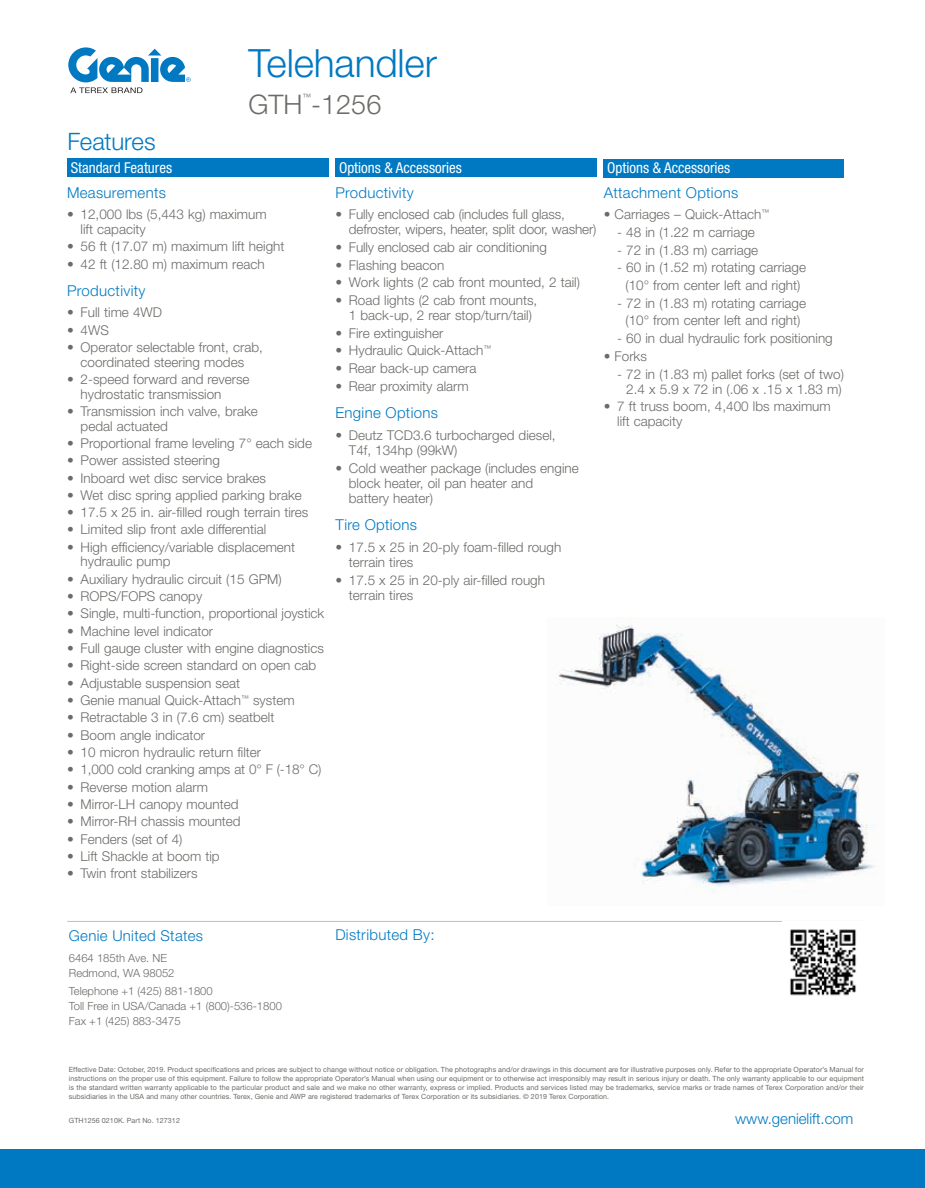
<style>
.page{position:relative;width:925px;height:1188px;background:#fff}
.page>*{position:absolute;margin:0;border:0;box-sizing:border-box;transform-origin:0 0}
.t1{font:300 39px "Helvetica Neue LT Std";letter-spacing:-.005em;color:#0079c2}
.t2{font:300 27px "Helvetica Neue LT Std";color:#6b6b68}
.t3{font:300 24px "Helvetica Neue LT Std";letter-spacing:-.01em;color:#0079c2}
.t4{font:300 15px "Helvetica Neue LT Std";letter-spacing:.02em;color:#0079c2}
.t5{font:condensed 15px "Helvetica Neue LT Std";color:#fff}
.t6{font:300 15px "Helvetica Neue LT Std";color:#0079c2}
.t7{font:300 13.5px/15px "Helvetica Neue LT Std";color:#6b6b68}
.t8{font:300 11.25px/15px "Helvetica Neue LT Std";color:#6b6b68}
.t9{font:300 8.7px "Helvetica Neue LT Std";color:#6b6b68}
.t10{font:7.2px/9px "Helvetica Neue LT Std";letter-spacing:.01em;color:#6b6b68;text-align:justify}
</style>
<div class="page">
<div style="left:0;top:1149px;width:925px;height:39px;background:#0079c2"></div>
<svg style="left:68px;top:47px;width:123px;height:46px"></svg>
<hr style="left:67px;top:921px;width:797px;height:1px;background:#c0bfbf">
<img style="left:556px;top:624px;width:319px;height:269px">
<div style="left:604px;top:159px;width:240px;height:18px;background:#0079c2"></div>
<div style="left:335px;top:158px;width:262px;height:19px;background:#0079c2"></div>
<div style="left:67px;top:158px;width:262px;height:19px;background:#0079c2"></div>
<img style="left:790px;top:929px;width:66px;height:67px">
<h1 class="t1" style="left:249px;top:39px;width:190px">Telehandler</h1>
<h3 class="t3" style="left:67px;top:127px;width:90px">Features</h3>
<p class="t9" style="left:303px;top:92px;width:10px">™</p>
<h2 class="t2" style="left:249px;top:88px;width:134px">GTH -1256</h2>
<p class="t5" style="left:71px;top:159px;width:103px">Standard Features</p>
<p class="t5" style="left:339px;top:159px;width:124px">Options &amp; Accessories</p>
<p class="t5" style="left:607px;top:159px;width:124px">Options &amp; Accessories</p>
<p class="t4" style="left:67px;top:183px;width:100px">Measurements</p>
<p class="t7" style="left:81px;top:207px;width:188px;line-height:14.5px;text-indent:-14px">• 12,000 lbs (5,443 kg) maximum lift capacity</p>
<p class="t7" style="left:67px;top:238px;width:219px">• 56 ft (17.07 m) maximum lift height</p>
<p class="t7" style="left:67px;top:256px;width:199px">• 42 ft (12.80 m) maximum reach</p>
<p class="t4" style="left:67px;top:282px;width:80px">Productivity</p>
<p class="t7" style="left:67px;top:305px;width:96px">• Full time 4WD</p>
<p class="t7" style="left:67px;top:322px;width:43px">• 4WS</p>
<p class="t7" style="left:67px;top:340px;width:197px;line-height:14.5px;text-align:center">• Operator selectable front, crab, coordinated steering modes</p>
<p class="t7" style="left:81px;top:372px;width:170px;line-height:14.5px;text-indent:-14px">• 2-speed forward and reverse hydrostatic transmission</p>
<p class="t7" style="left:81px;top:404px;width:179px;line-height:14.5px;text-indent:-14px">• Transmission inch valve, brake pedal actuated</p>
<p class="t7" style="left:67px;top:435px;width:246px">• Proportional frame leveling 7° each side</p>
<p class="t7" style="left:67px;top:453px;width:154px">• Power assisted steering</p>
<p class="t7" style="left:67px;top:470px;width:200px">• Inboard wet disc service brakes</p>
<p class="t7" style="left:67px;top:487px;width:236px">• Wet disc spring applied parking brake</p>
<p class="t7" style="left:67px;top:505px;width:243px">• 17.5 x 25 in. air-filled rough terrain tires</p>
<p class="t7" style="left:67px;top:522px;width:201px">• Limited slip front axle differential</p>
<p class="t7" style="left:81px;top:539px;width:216px;line-height:14.5px;text-indent:-14px">• High efficiency/variable displacement hydraulic pump</p>
<p class="t7" style="left:67px;top:571px;width:216px">• Auxiliary hydraulic circuit (15 GPM)</p>
<p class="t7" style="left:67px;top:588px;width:137px">• ROPS/FOPS canopy</p>
<p class="t7" style="left:67px;top:606px;width:258px">• Single, multi-function, proportional joystick</p>
<p class="t7" style="left:67px;top:623px;width:148px">• Machine level indicator</p>
<p class="t7" style="left:67px;top:640px;width:258px">• Full gauge cluster with engine diagnostics</p>
<p class="t7" style="left:67px;top:658px;width:251px">• Right-side screen standard on open cab</p>
<p class="t7" style="left:67px;top:675px;width:175px">• Adjustable suspension seat</p>
<p class="t7" style="left:67px;top:692px;width:229px">• Genie manual Quick-Attach<sup>™</sup> system</p>
<p class="t7" style="left:67px;top:710px;width:209px">• Retractable 3 in (7.6 cm) seatbelt</p>
<p class="t7" style="left:67px;top:727px;width:140px">• Boom angle indicator</p>
<p class="t7" style="left:67px;top:744px;width:196px">• 10 micron hydraulic return filter</p>
<p class="t7" style="left:67px;top:762px;width:256px">• 1,000 cold cranking amps at 0° F (-18° C)</p>
<p class="t7" style="left:67px;top:779px;width:142px">• Reverse motion alarm</p>
<p class="t7" style="left:67px;top:796px;width:173px">• Mirror-LH canopy mounted</p>
<p class="t7" style="left:67px;top:814px;width:175px">• Mirror-RH chassis mounted</p>
<p class="t7" style="left:67px;top:831px;width:117px">• Fenders (set of 4)</p>
<p class="t7" style="left:67px;top:848px;width:154px">• Lift Shackle at boom tip</p>
<p class="t7" style="left:67px;top:866px;width:132px">• Twin front stabilizers</p>
<p class="t4" style="left:604px;top:183px;width:136px">Attachment Options</p>
<p class="t7" style="left:604px;top:207px;width:167px">• Carriages – Quick-Attach<sup>™</sup></p>
<p class="t7" style="left:617px;top:224px;width:139px">- 48 in (1.22 m carriage</p>
<p class="t7" style="left:617px;top:242px;width:142px">- 72 in (1.83 m) carriage</p>
<p class="t7" style="left:617px;top:258px;width:190px;line-height:17.7px;text-align:center">- 60 in (1.52 m) rotating carriage (10° from center left and right)</p>
<p class="t7" style="left:617px;top:294px;width:190px;line-height:17.7px;text-align:center">- 72 in (1.83 m) rotating carriage (10° from center left and right)</p>
<p class="t7" style="left:617px;top:331px;width:217px">- 60 in dual hydraulic fork positioning</p>
<p class="t7" style="left:604px;top:348px;width:45px">• Forks</p>
<p class="t7" style="left:617px;top:366px;width:228px;text-align:center">- 72 in (1.83 m) pallet forks (set of two)<br>2.4 x 5.9 x 72 in (.06 x .15 x 1.83 m)</p>
<p class="t7" style="left:617px;top:399px;width:215px;text-indent:-14px">• 7 ft truss boom, 4,400 lbs maximum lift capacity</p>
<p class="t4" style="left:335px;top:183px;width:80px">Productivity</p>
<p class="t7" style="left:349px;top:207px;width:249px;text-indent:-14px">• Fully enclosed cab (includes full glass, defroster, wipers, heater, split door, washer)</p>
<p class="t7" style="left:335px;top:239px;width:213px">• Fully enclosed cab air conditioning</p>
<p class="t7" style="left:335px;top:257px;width:110px">• Flashing beacon</p>
<p class="t7" style="left:335px;top:275px;width:246px">• Work lights (2 cab front mounted, 2 tail)</p>
<p class="t7" style="left:349px;top:293px;width:190px;text-indent:-14px">• Road lights (2 cab front mounts,<br>1 back-up, 2 rear stop/turn/tail)</p>
<p class="t7" style="left:335px;top:325px;width:109px">• Fire extinguisher</p>
<p class="t7" style="left:335px;top:343px;width:157px">• Hydraulic Quick-Attach<sup>™</sup></p>
<p class="t7" style="left:335px;top:361px;width:143px">• Rear back-up camera</p>
<p class="t7" style="left:335px;top:378px;width:135px">• Rear proximity alarm</p>
<p class="t4" style="left:335px;top:404px;width:104px">Engine Options</p>
<p class="t7" style="left:349px;top:428px;width:208px;text-indent:-14px">• Deutz TCD3.6 turbocharged diesel,<br>T4f, 134hp (99kW)</p>
<p class="t7" style="left:349px;top:460px;width:231px;text-indent:-14px">• Cold weather package (includes engine block heater, oil pan heater and<br>battery heater)</p>
<p class="t4" style="left:335px;top:516px;width:83px">Tire Options</p>
<p class="t7" style="left:349px;top:539px;width:214px;text-indent:-14px">• 17.5 x 25 in 20-ply foam-filled rough terrain tires</p>
<p class="t7" style="left:349px;top:572px;width:198px;text-indent:-14px">• 17.5 x 25 in 20-ply air-filled rough terrain tires</p>
<p class="t4" style="left:69px;top:927px;width:136px">Genie United States</p>
<p class="t8" style="left:69px;top:950px;width:107px">6464 185th Ave. NE<br>Redmond, WA 98052</p>
<p class="t8" style="left:69px;top:983px;width:215px">Telephone +1 (425) 881-1800<br>Toll Free in USA/Canada +1 (800)-536-1800<br>Fax +1 (425) 883-3475</p>
<p class="t4" style="left:335px;top:925px;width:101px">Distributed By:</p>
<p class="t10" style="left:69px;top:1065px;width:796px">Effective Date: October, 2019. Product specifications and prices are subject to change without notice or obligation. The photographs and/or drawings in this document are for illustrative purposes only. Refer to the appropriate Operator’s Manual for instructions on the proper use of this equipment. Failure to follow the appropriate Operator’s Manual when using our equipment or to otherwise act irresponsibly may result in serious injury or death. The only warranty applicable to our equipment is the standard written warranty applicable to the particular product and sale and we make no other warranty, express or implied. Products and services listed may be trademarks, service marks or trade names of Terex Corporation and/or their subsidiaries in the USA and many other countries. Terex, Genie and AWP are registered trademarks of Terex Corporation or its subsidiaries. © 2019 Terex Corporation.</p>
<p class="t10" style="left:69px;top:1116px;width:113px">GTH1256 0210K. Part No. 127312</p>
<p class="t6" style="left:735px;top:1109px;width:120px">www.genielift.com</p>
</div>
